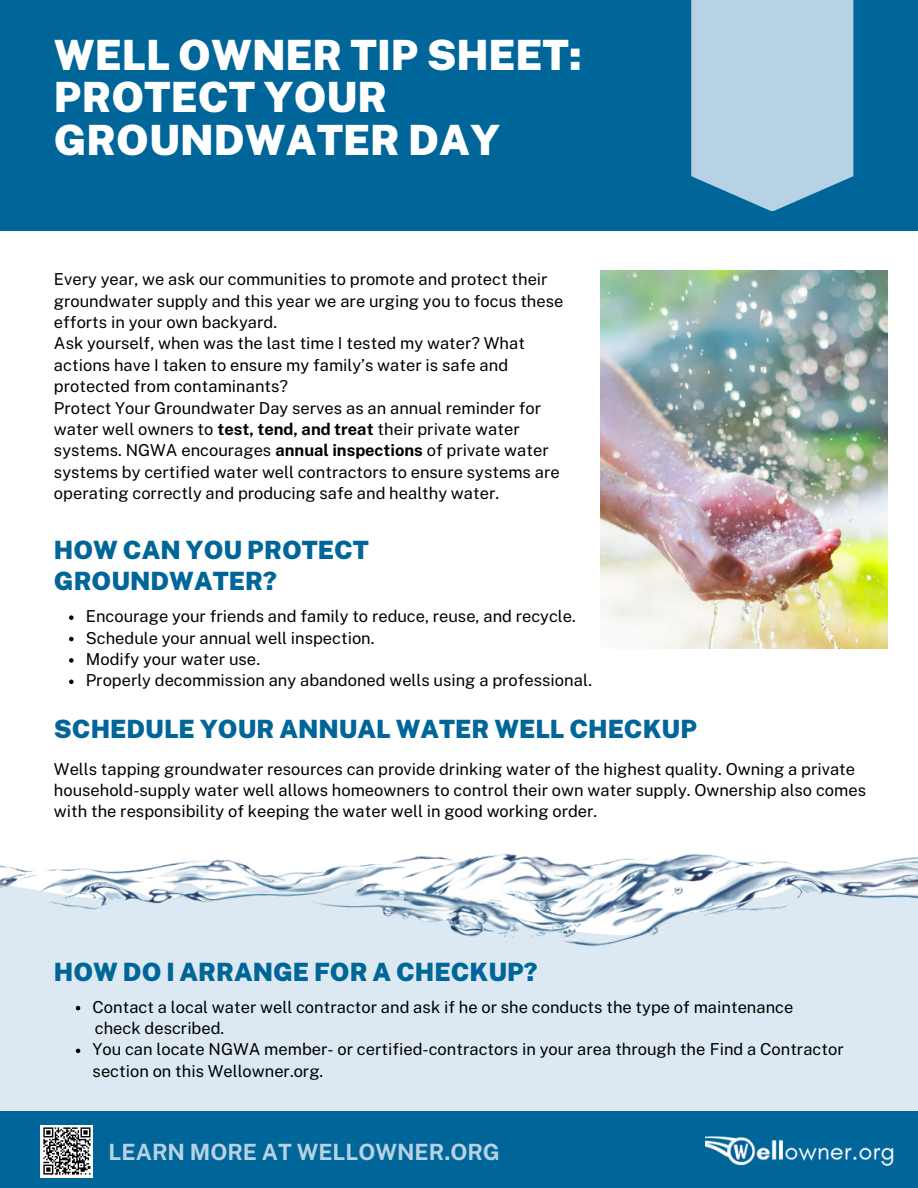
<style>
.page{position:relative;width:918px;height:1188px;background:#fff}
.page>*{position:absolute;margin:0;border:0;box-sizing:border-box;transform-origin:0 0}
.t1{font:900 41.7px/42.8px "Public Sans";color:#fff}
.t2{font:900 25.2px/31.5px "Public Sans";color:#069}
.t3{font:700 22.35px "Public Sans";color:#b7d2e4}
.t4{font:16.5px/21.5px "Public Sans";color:#000}
.s1{font-weight:700}
</style>
<div class="page">
<div style="left:0;top:0;width:918px;height:231px;background:#069"></div>
<svg style="left:691px;top:0;width:162px;height:211px;background:#a7c8dd"></svg>
<div style="left:0;top:1111px;width:918px;height:77px;background:#069"></div>
<img style="left:706px;top:1136px;width:188px;height:30px">
<img style="left:0;top:854px;width:918px;height:256px">
<div style="left:40px;top:1125px;width:53px;height:52px;background:#fff"></div>
<svg style="left:43px;top:1127px;width:48px;height:48px"></svg>
<img style="left:600px;top:271px;width:287px;height:378px">
<svg style="left:69px;top:615px;width:5px;height:5px"></svg>
<svg style="left:69px;top:637px;width:5px;height:4px"></svg>
<svg style="left:69px;top:658px;width:5px;height:5px"></svg>
<svg style="left:69px;top:680px;width:5px;height:4px"></svg>
<svg style="left:76px;top:1006px;width:4px;height:4px"></svg>
<svg style="left:76px;top:1049px;width:4px;height:4px"></svg>
<p class="t1" style="left:54px;top:33px;width:530px">WELL OWNER TIP SHEET:</p>
<p class="t1" style="left:54px;top:76px;width:448px">PROTECT YOUR<br>GROUNDWATER DAY</p>
<p class="t4" style="left:54px;top:269px;width:511px">Every year, we ask our communities to promote and protect their groundwater supply and this year we are urging you to focus these efforts in your own backyard.</p>
<p class="t4" style="left:54px;top:333px;width:472px">Ask yourself, when was the last time I tested my water? What actions have I taken to ensure my family’s water is safe and protected from contaminants?</p>
<p class="t4" style="left:54px;top:397px;width:507px">Protect Your Groundwater Day serves as an annual reminder for water well owners to <span class="s1">test, tend, and treat</span> their private water systems. NGWA encourages <span class="s1">annual inspections</span> of private water systems by certified water well contractors to ensure systems are operating correctly and producing safe and healthy water.</p>
<p class="t2" style="left:54px;top:534px;width:317px">HOW CAN YOU PROTECT<br>GROUNDWATER?</p>
<p class="t4" style="left:86px;top:605px;width:492px">Encourage your friends and family to reduce, reuse, and recycle.</p>
<p class="t4" style="left:86px;top:627px;width:290px">Schedule your annual well inspection.</p>
<p class="t4" style="left:86px;top:648px;width:176px">Modify your water use.</p>
<p class="t4" style="left:86px;top:670px;width:508px">Properly decommission any abandoned wells using a professional.</p>
<p class="t2" style="left:54px;top:713px;width:645px">SCHEDULE YOUR ANNUAL WATER WELL CHECKUP</p>
<p class="t4" style="left:54px;top:758px;width:814px">Wells tapping groundwater resources can provide drinking water of the highest quality. Owning a private household-supply water well allows homeowners to control their own water supply. Ownership also comes with the responsibility of keeping the water well in good working order.</p>
<p class="t2" style="left:54px;top:956px;width:485px">HOW DO I ARRANGE FOR A CHECKUP?</p>
<p class="t4" style="left:93px;top:996px;width:702px">Contact a local water well contractor and ask if he or she conducts the type of maintenance</p>
<p class="t4" style="left:93px;top:1039px;width:753px">You can locate NGWA member- or certified-contractors in your area through the Find a Contractor section on this Wellowner.org.</p>
<p class="t4" style="left:95px;top:1017px;width:131px">check described.</p>
<p class="t3" style="left:109px;top:1138px;width:393px">LEARN MORE AT WELLOWNER.ORG</p>
</div>
